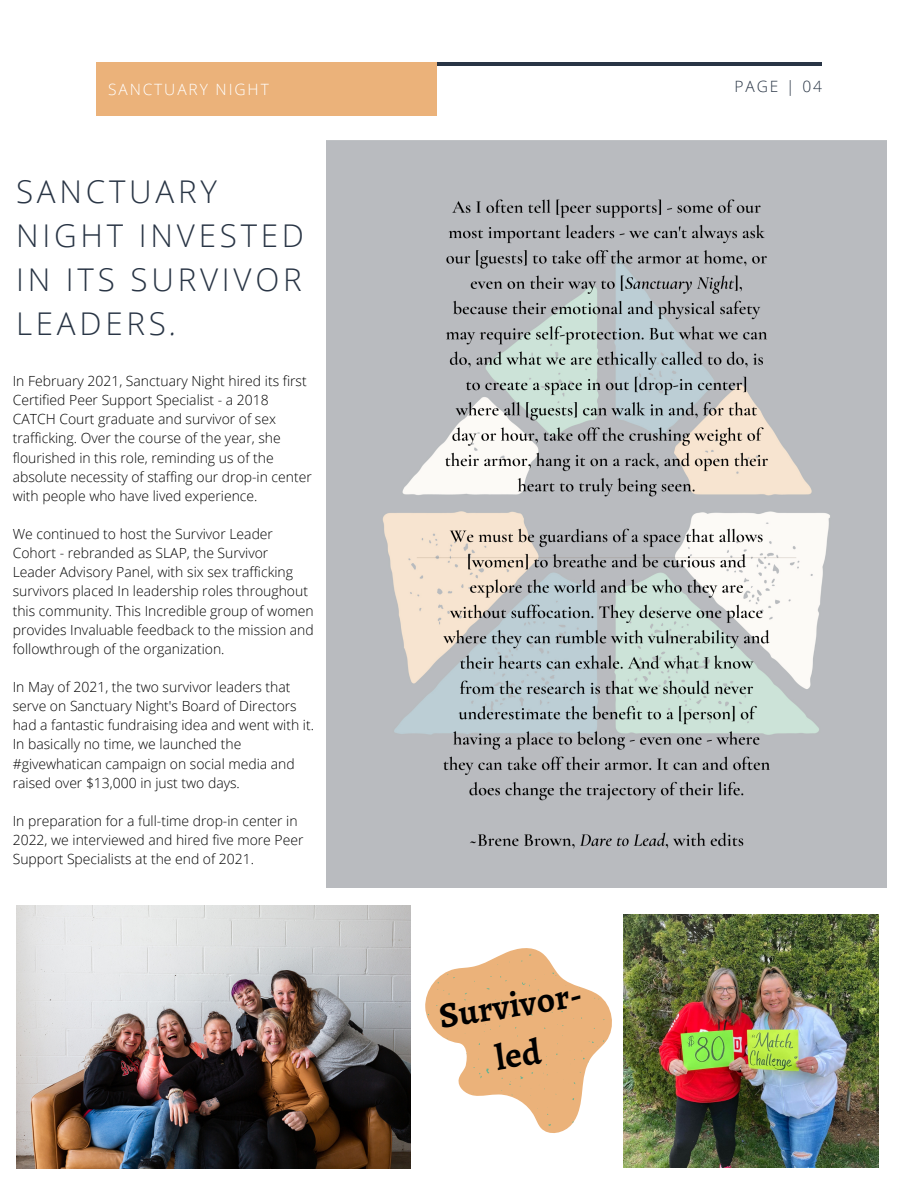
<style>
.page{position:relative;width:918px;height:1188px;background:#fff}
.page>*{position:absolute;margin:0;border:0;box-sizing:border-box;transform-origin:0 0}
.t1{font:700 36px/49.5px "Alegreya";color:#000;text-align:center}
.t2{font:300 31.35px/43.8px "Open Sans";letter-spacing:.12em;color:#293545}
.t3{font:300 15.6px "Open Sans";letter-spacing:.12em;color:#fff}
.t4{font:300 15.6px "Open Sans";letter-spacing:.12em;color:#293545}
.t5{font:300 13.95px/19.2px "Open Sans";color:#000}
.s1{font-style:italic}
</style>
<div class="page">
<hr style="left:96px;top:62px;width:726px;height:4px;background:#293545">
<div style="left:96px;top:62px;width:341px;height:53px;background:#ebb27a"></div>
<img style="left:326px;top:141px;width:560px;height:747px">
<img style="left:16px;top:905px;width:395px;height:263px">
<img style="left:624px;top:915px;width:254px;height:253px">
<svg style="left:425px;top:948px;width:187px;height:185px"></svg>
<p class="t3" style="left:108px;top:78px;width:162px">SANCTUARY NIGHT</p>
<p class="t4" style="left:735px;top:75px;width:89px">PAGE | 04</p>
<p class="t2" style="left:16px;top:169px;width:289px">SANCTUARY<br>NIGHT INVESTED<br>IN ITS SURVIVOR<br>LEADERS<span class="s1">.</span></p>
<p class="t5" style="left:13px;top:371px;width:301px">In February 2021, Sanctuary Night hired its first Certified Peer Support Specialist - a 2018<br>CATCH Court graduate and survivor of sex trafficking. Over the course of the year, she flourished in this role, reminding us of the absolute necessity of staffing our drop-in center with people who have lived experience.</p>
<p class="t5" style="left:13px;top:524px;width:303px">We continued to host the Survivor Leader Cohort - rebranded as SLAP, the Survivor Leader Advisory Panel, with six sex trafficking survivors placed In leadership roles throughout this community. This Incredible group of women provides Invaluable feedback to the mission and followthrough of the organization.</p>
<p class="t5" style="left:13px;top:677px;width:303px">In May of 2021, the two survivor leaders that serve on Sanctuary Night's Board of Directors had a fantastic fundraising idea and went with it.<br>In basically no time, we launched the #givewhatican campaign on social media and raised over $13,000 in just two days.</p>
<p class="t5" style="left:13px;top:811px;width:292px">In preparation for a full-time drop-in center in<br>2022, we interviewed and hired five more Peer<br>Support Specialists at the end of 2021.</p>
<p class="t1" style="left:436px;top:992px;width:156px;rotate:-9deg">Survivor&shy;led</p>
</div>
